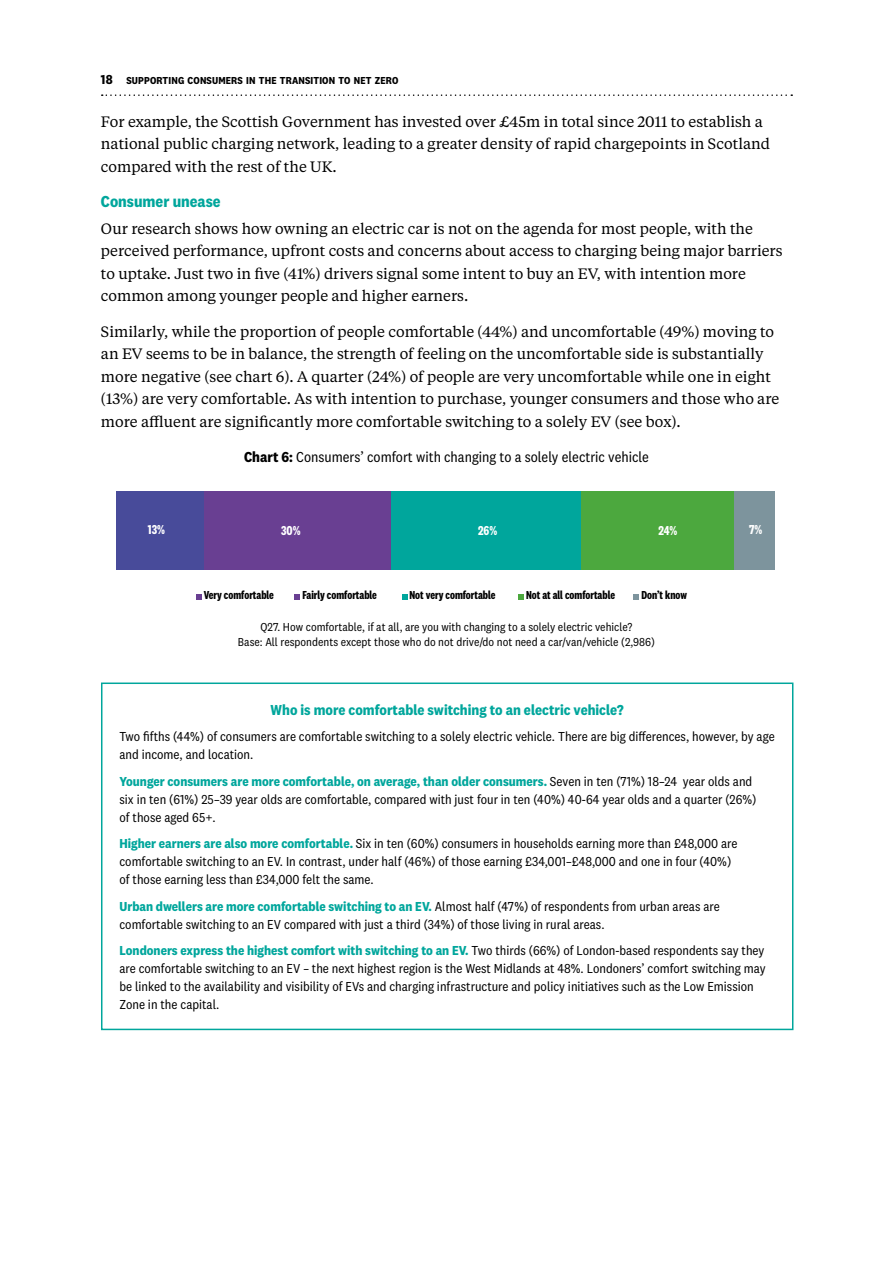
<style>
.page{position:relative;width:893px;height:1263px;background:#fff}
.page>*{position:absolute;margin:0;border:0;box-sizing:border-box;transform-origin:0 0}
.t1{font:700 16.5px "National 2 Narrow";color:#00a69c}
.t2{font:15px/22.5px "Tiempos Text";color:#000}
.t3{font:15px "National 2 Narrow";color:#000}
.t4{font:700 15px "National 2 Narrow";color:#00a69c}
.t5{font:13.5px/18px "National 2 Narrow";color:#000}
.t6{font:700 13.5px "National 2 Condensed";color:#fff}
.t7{font:12px/15px "National 2 Narrow";color:#000;text-align:center}
.t8{font:700 12px "National 2 Condensed";color:#000}
.t9{font:700 10.5px "National 2 Narrow";letter-spacing:.015em;color:#000}
.s1{font-size:13.5px}
.s2{font-weight:700}
.s3{font-weight:700;color:#00a69c}
</style>
<div class="page">
<svg style="left:102px;top:94px;width:690px;height:2px"></svg>
<div style="left:101px;top:682px;width:692px;height:348px;border:2px solid #00a69c"></div>
<div style="left:116px;top:491px;width:88px;height:79px;background:#484b9a"></div>
<div style="left:204px;top:491px;width:187px;height:79px;background:#693f92"></div>
<div style="left:391px;top:491px;width:191px;height:79px;background:#00a69c"></div>
<div style="left:581px;top:491px;width:154px;height:79px;background:#4ca83e"></div>
<div style="left:734px;top:491px;width:41px;height:79px;background:#7d949d"></div>
<svg style="left:196px;top:594px;width:6px;height:6px"></svg>
<svg style="left:294px;top:594px;width:6px;height:6px"></svg>
<svg style="left:402px;top:594px;width:5px;height:6px"></svg>
<svg style="left:518px;top:594px;width:6px;height:6px"></svg>
<svg style="left:633px;top:594px;width:6px;height:6px"></svg>
<p class="t9" style="left:101px;top:74px;width:299px"><span class="s1">18</span> SUPPORTING CONSUMERS IN THE TRANSITION TO NET ZERO</p>
<p class="t2" style="left:101px;top:110px;width:670px">For example, the Scottish Government has invested over £45m in total since 2011 to establish a national public charging network, leading to a greater density of rapid chargepoints in Scotland compared with the rest of the UK.</p>
<p class="t1" style="left:101px;top:192px;width:121px">Consumer unease</p>
<p class="t2" style="left:101px;top:217px;width:683px">Our research shows how owning an electric car is not on the agenda for most people, with the perceived performance, upfront costs and concerns about access to charging being major barriers to uptake. Just two in five (41%) drivers signal some intent to buy an EV, with intention more common among younger people and higher earners.</p>
<p class="t2" style="left:101px;top:319px;width:680px">Similarly, while the proportion of people comfortable (44%) and uncomfortable (49%) moving to an EV seems to be in balance, the strength of feeling on the uncomfortable side is substantially more negative (see chart 6). A quarter (24%) of people are very uncomfortable while one in eight (13%) are very comfortable. As with intention to purchase, younger consumers and those who are more affluent are significantly more comfortable switching to a solely EV (see box).</p>
<p class="t3" style="left:244px;top:448px;width:406px"><span class="s2">Chart 6:</span> Consumers’ comfort with changing to a solely electric vehicle</p>
<p class="t6" style="left:148px;top:522px;width:19px">13%</p>
<p class="t6" style="left:281px;top:523px;width:21px">30%</p>
<p class="t6" style="left:478px;top:523px;width:21px">26%</p>
<p class="t6" style="left:658px;top:523px;width:20px">24%</p>
<p class="t6" style="left:749px;top:522px;width:15px">7%</p>
<p class="t8" style="left:204px;top:589px;width:72px">Very comfortable</p>
<p class="t8" style="left:302px;top:589px;width:76px">Fairly comfortable</p>
<p class="t8" style="left:409px;top:589px;width:88px">Not very comfortable</p>
<p class="t8" style="left:526px;top:589px;width:91px">Not at all comfortable</p>
<p class="t8" style="left:641px;top:589px;width:47px">Don’t know</p>
<p class="t7" style="left:238px;top:619px;width:419px">Q27. How comfortable, if at all, are you with changing to a solely electric vehicle?<br>Base: All respondents except those who do not drive/do not need a car/van/vehicle (2,986)</p>
<p class="t4" style="left:271px;top:701px;width:355px">Who is more comfortable switching to an electric vehicle?</p>
<p class="t5" style="left:119px;top:728px;width:657px">Two fifths (44%) of consumers are comfortable switching to a solely electric vehicle. There are big differences, however, by age and income, and location.</p>
<p class="t5" style="left:119px;top:772px;width:638px"><span class="s3">Younger consumers are more comfortable, on average, than older consumers.</span> Seven in ten (71%) 18–24 year olds and six in ten (61%) 25–39 year olds are comfortable, compared with just four in ten (40%) 40-64 year olds and a quarter (26%) of those aged 65+.</p>
<p class="t5" style="left:119px;top:835px;width:619px"><span class="s3">Higher earners are also more comfortable.</span> Six in ten (60%) consumers in households earning more than £48,000 are comfortable switching to an EV. In contrast, under half (46%) of those earning £34,001–£48,000 and one in four (40%) of those earning less than £34,000 felt the same.</p>
<p class="t5" style="left:119px;top:897px;width:602px"><span class="s3">Urban dwellers are more comfortable switching to an EV.</span> Almost half (47%) of respondents from urban areas are comfortable switching to an EV compared with just a third (34%) of those living in rural areas.</p>
<p class="t5" style="left:119px;top:942px;width:648px"><span class="s3">Londoners express the highest comfort with switching to an EV.</span> Two thirds (66%) of London-based respondents say they are comfortable switching to an EV – the next highest region is the West Midlands at 48%. Londoners’ comfort switching may be linked to the availability and visibility of EVs and charging infrastructure and policy initiatives such as the Low Emission Zone in the capital.</p>
</div>
